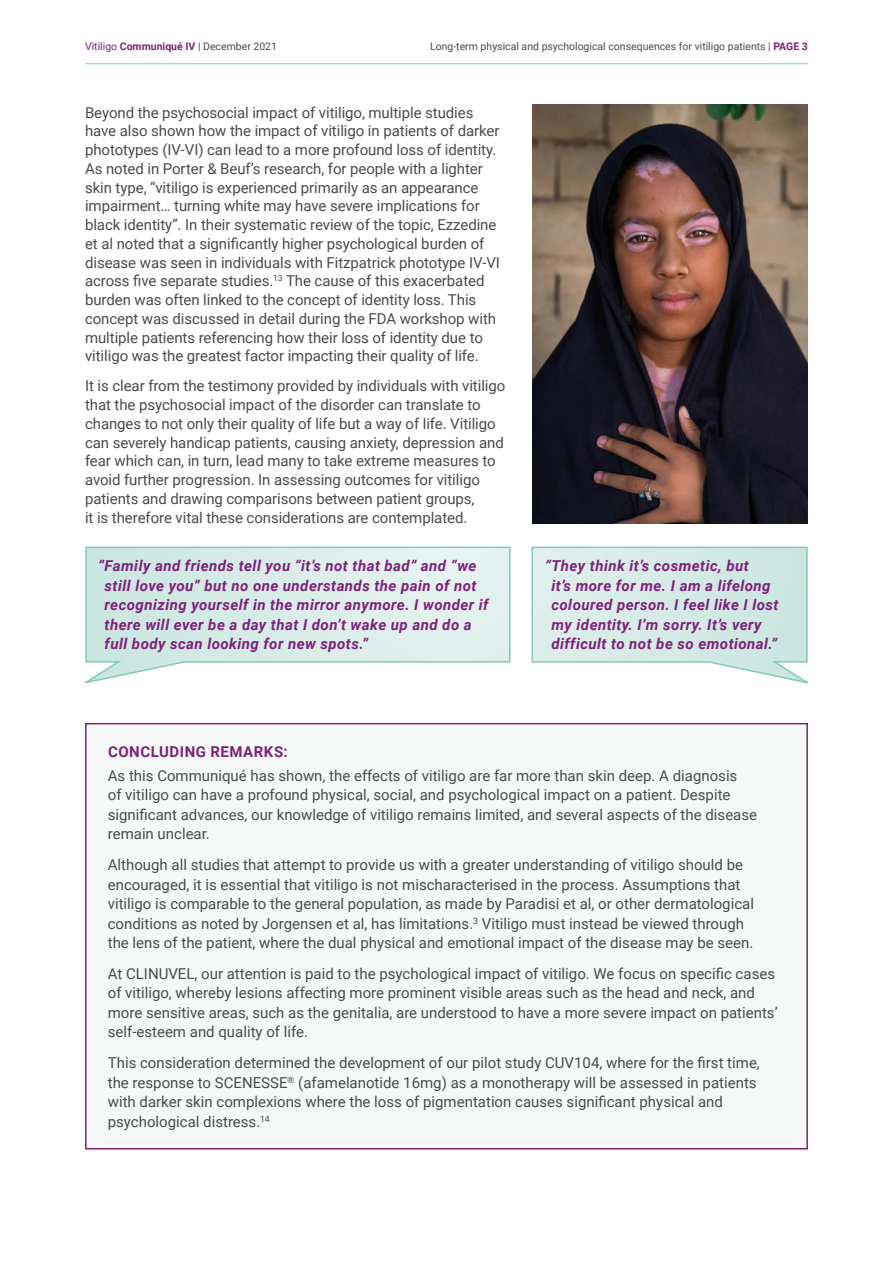
<style>
.page{position:relative;width:893px;height:1263px;background:#fff}
.page>*{position:absolute;margin:0;border:0;box-sizing:border-box;transform-origin:0 0}
.t1{font:15px/18.8px "Roboto";letter-spacing:-.005em;color:#4a4a49}
.t2{font:italic 700 15px/19.5px "Roboto";letter-spacing:.03em;color:#7e217c}
.t3{font:700 15px "Roboto";letter-spacing:.035em;color:#7e217c}
.t4{font:10.5px "Roboto";color:#4a4a49}
.s1{color:#7e217c}
.s2{font-weight:700;color:#7e217c}
</style>
<div class="page">
<svg style="left:531px;top:546px;width:277px;height:138px;background:#d7ece7"></svg>
<svg style="left:85px;top:546px;width:426px;height:138px;background:#dceeea"></svg>
<div style="left:86px;top:724px;width:721px;height:425px;background:#f4f9f8"></div>
<div style="left:85px;top:723px;width:723px;height:426px;border:2px solid #7e217c"></div>
<img style="left:532px;top:105px;width:276px;height:418px">
<hr style="left:85px;top:63px;width:723px;height:1px;background:#82c8bb">
<p class="t4" style="left:85px;top:39px;width:194px"><span class="s1">Vitiligo</span> <span class="s2">Communiqué IV</span> | December 2021</p>
<p class="t4" style="left:430px;top:39px;width:379px">Long-term physical and psychological consequences for vitiligo patients | <span class="s2">PAGE 3</span></p>
<p class="t1" style="left:85px;top:102px;width:416px">Beyond the psychosocial impact of vitiligo, multiple studies have also shown how the impact of vitiligo in patients of darker phototypes (IV-VI) can lead to a more profound loss of identity.<br>As noted in Porter &amp; Beuf’s research, for people with a lighter skin type, “vitiligo is experienced primarily as an appearance impairment… turning white may have severe implications for black identity”. In their systematic review of the topic, Ezzedine et al noted that a significantly higher psychological burden of disease was seen in individuals with Fitzpatrick phototype IV-VI across five separate studies.<sup>13</sup> The cause of this exacerbated burden was often linked to the concept of identity loss. This concept was discussed in detail during the FDA workshop with multiple patients referencing how their loss of identity due to vitiligo was the greatest factor impacting their quality of life.</p>
<p class="t1" style="left:85px;top:376px;width:422px">It is clear from the testimony provided by individuals with vitiligo that the psychosocial impact of the disorder can translate to changes to not only their quality of life but a way of life. Vitiligo can severely handicap patients, causing anxiety, depression and fear which can, in turn, lead many to take extreme measures to avoid further progression. In assessing outcomes for vitiligo patients and drawing comparisons between patient groups,<br>it is therefore vital these considerations are contemplated.</p>
<p class="t2" style="left:105px;top:556px;width:385px;text-indent:-6px">“Family and friends tell you “it’s not that bad” and “we still love you” but no one understands the pain of not recognizing yourself in the mirror anymore. I wonder if there will ever be a day that I don’t wake up and do a full body scan looking for new spots.”</p>
<p class="t2" style="left:551px;top:556px;width:229px;text-indent:-6px">“They think it’s cosmetic, but<br>it’s more for me. I am a lifelong coloured person. I feel like I lost my identity. I’m sorry. It’s very difficult to not be so emotional.”</p>
<p class="t3" style="left:108px;top:741px;width:181px">CONCLUDING REMARKS:</p>
<p class="t1" style="left:108px;top:765px;width:651px;line-height:19.5px">As this Communiqué has shown, the effects of vitiligo are far more than skin deep. A diagnosis<br>of vitiligo can have a profound physical, social, and psychological impact on a patient. Despite significant advances, our knowledge of vitiligo remains limited, and several aspects of the disease remain unclear.</p>
<p class="t1" style="left:108px;top:854px;width:648px;line-height:19.5px">Although all studies that attempt to provide us with a greater understanding of vitiligo should be encouraged, it is essential that vitiligo is not mischaracterised in the process. Assumptions that vitiligo is comparable to the general population, as made by Paradisi et al, or other dermatological conditions as noted by Jorgensen et al, has limitations.<sup>3</sup> Vitiligo must instead be viewed through the lens of the patient, where the dual physical and emotional impact of the disease may be seen.</p>
<p class="t1" style="left:108px;top:963px;width:671px;line-height:19.5px">At CLINUVEL, our attention is paid to the psychological impact of vitiligo. We focus on specific cases of vitiligo, whereby lesions affecting more prominent visible areas such as the head and neck, and more sensitive areas, such as the genitalia, are understood to have a more severe impact on patients’ self-esteem and quality of life.</p>
<p class="t1" style="left:108px;top:1052px;width:654px;line-height:19.5px">This consideration determined the development of our pilot study CUV104, where for the first time, the response to SCENESSE<sup>®</sup> (afamelanotide 16mg) as a monotherapy will be assessed in patients with darker skin complexions where the loss of pigmentation causes significant physical and psychological distress.<sup>14</sup></p>
</div>
